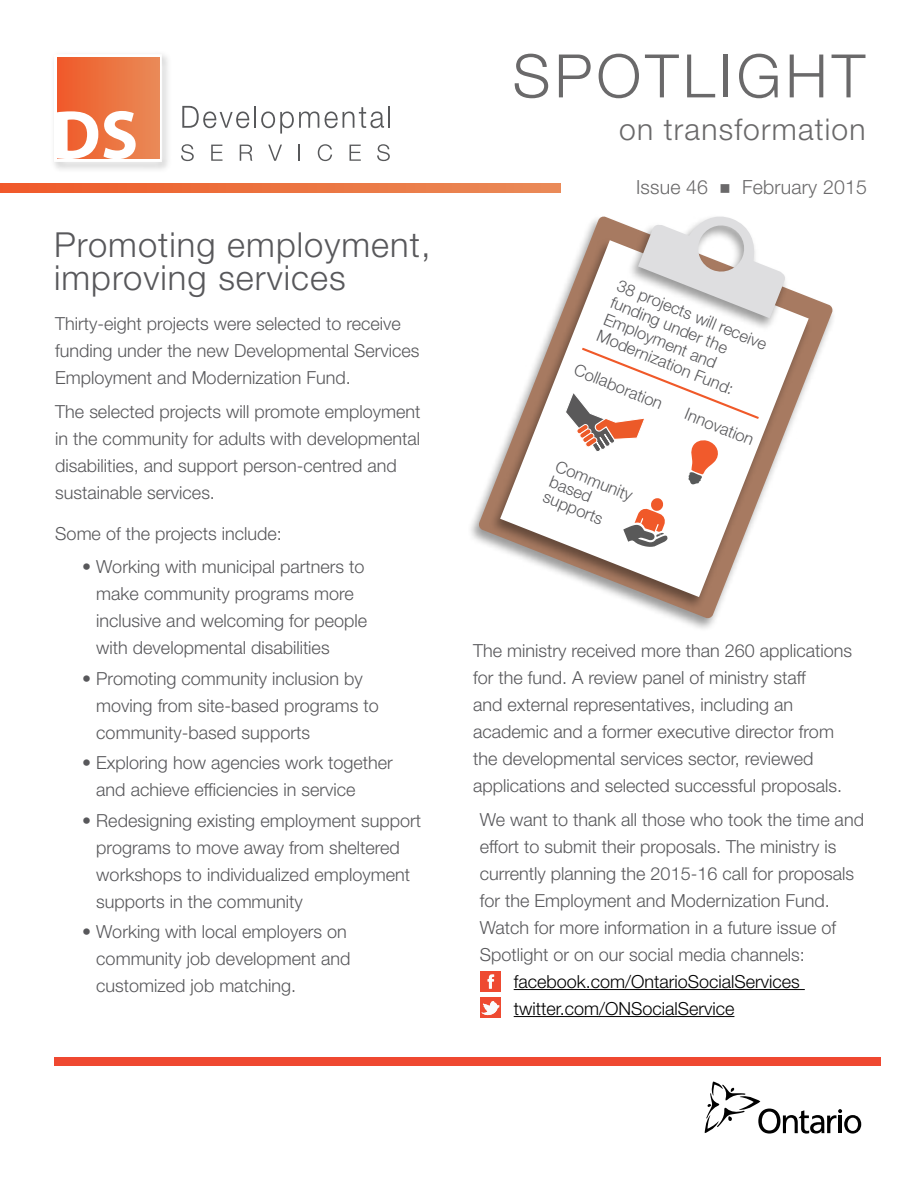
<style>
.page{position:relative;width:918px;height:1188px;background:#fff}
.page>*{position:absolute;margin:0;border:0;box-sizing:border-box;transform-origin:0 0}
.t1{font:300 60px "Helvetica Neue LT Std";letter-spacing:.07em;color:#6a696a}
.t2{font:300 34.5px/33px "Helvetica Neue LT Std";letter-spacing:.03em;color:#58585b}
.t3{font:300 30px "Helvetica Neue LT Std";letter-spacing:.04em;color:#6a696a}
.t4{font:300 19.5px "Helvetica Neue LT Std";letter-spacing:.01em;color:#6a696a}
.t5{font:300 18px/27px "Helvetica Neue LT Std";color:#58585b}
.t6{font:300 18px/27px "Helvetica Neue LT Std";color:#000}
.t7{font:300 16.5px/18px "Helvetica Neue LT Std";color:#58585b}
</style>
<div class="page">
<hr style="left:514px;top:989px;width:291px;height:1px;background:#000">
<hr style="left:514px;top:1016px;width:220px;height:1px;background:#000">
<svg style="left:57px;top:54px;width:105px;height:108px"></svg>
<svg style="left:182px;top:106px;width:67px;height:22px"></svg>
<hr style="left:254px;top:106px;width:2px;height:22px;background:#57585a">
<svg style="left:261px;top:111px;width:58px;height:23px"></svg>
<svg style="left:325px;top:106px;width:65px;height:22px"></svg>
<svg style="left:181px;top:144px;width:13px;height:17px"></svg>
<svg style="left:211px;top:145px;width:12px;height:16px"></svg>
<svg style="left:240px;top:145px;width:12px;height:16px"></svg>
<svg style="left:268px;top:145px;width:14px;height:16px"></svg>
<svg style="left:299px;top:145px;width:1px;height:16px"></svg>
<svg style="left:318px;top:144px;width:14px;height:17px"></svg>
<svg style="left:350px;top:145px;width:11px;height:16px"></svg>
<svg style="left:377px;top:144px;width:13px;height:17px"></svg>
<svg style="left:705px;top:1082px;width:156px;height:52px"></svg>
<svg style="left:0;top:184px;width:561px;height:8px;background:#ec7240"></svg>
<div style="left:54px;top:1057px;width:827px;height:9px;background:#ef4831"></div>
<svg style="left:478px;top:216px;width:355px;height:403px"></svg>
<div style="left:489px;top:238px;width:324px;height:372px;background:#000;opacity:.4"></div>
<svg style="left:500px;top:240px;width:309px;height:357px"></svg>
<div style="left:627px;top:214px;width:163px;height:118px;background:#000;opacity:.4"></div>
<svg style="left:638px;top:214px;width:149px;height:104px"></svg>
<svg style="left:623px;top:497px;width:45px;height:50px"></svg>
<svg style="left:564px;top:348px;width:195px;height:138px"></svg>
<svg style="left:480px;top:971px;width:20px;height:20px"></svg>
<svg style="left:480px;top:998px;width:20px;height:20px"></svg>
<h2 class="t2" style="left:54px;top:228px;width:378px">Promoting employment, improving services</h2>
<p class="t5" style="left:55px;top:310px;width:366px">Thirty-eight projects were selected to receive funding under the new Developmental Services<br>Employment and Modernization Fund.</p>
<p class="t5" style="left:55px;top:398px;width:367px">The selected projects will promote employment in the community for adults with developmental disabilities, and support person-centred and sustainable services.</p>
<p class="t5" style="left:55px;top:519px;width:228px">Some of the projects include:</p>
<p class="t5" style="left:96px;top:553px;width:272px;text-indent:-14px">• Working with municipal partners to make community programs more inclusive and welcoming for people with developmental disabilities</p>
<p class="t5" style="left:96px;top:665px;width:284px;text-indent:-14px">• Promoting community inclusion by moving from site-based programs to community-based supports</p>
<p class="t5" style="left:96px;top:749px;width:298px;text-indent:-14px">• Exploring how agencies work together and achieve efficiencies in service</p>
<p class="t5" style="left:96px;top:807px;width:326px;text-indent:-14px">• Redesigning existing employment support programs to move away from sheltered workshops to individualized employment supports in the community</p>
<p class="t5" style="left:96px;top:918px;width:256px;text-indent:-14px">• Working with local employers on community job development and customized job matching.</p>
<h1 class="t1" style="left:513px;top:39px;width:354px">SPOTLIGHT</h1>
<h3 class="t3" style="left:619px;top:111px;width:248px">on transformation</h3>
<p class="t4" style="left:636px;top:175px;width:232px">Issue 46 ■ February 2015</p>
<p class="t7" style="left:622px;top:276px;width:161px;rotate:22deg">38 projects will receive funding under the<br>Employment and<br>Modernization Fund:</p>
<p class="t7" style="left:579px;top:360px;width:95px;rotate:22deg">Collaboration</p>
<p class="t7" style="left:689px;top:404px;width:74px;rotate:22deg">Innovation</p>
<p class="t7" style="left:560px;top:457px;width:83px;line-height:16.5px;rotate:22deg">Community based supports</p>
<p class="t5" style="left:473px;top:637px;width:381px">The ministry received more than 260 applications for the fund. A review panel of ministry staff<br>and external representatives, including an academic and a former executive director from the developmental services sector, reviewed applications and selected successful proposals.</p>
<p class="t5" style="left:480px;top:805px;width:386px">We want to thank all those who took the time and effort to submit their proposals. The ministry is currently planning the 2015-16 call for proposals for the Employment and Modernization Fund.<br>Watch for more information in a future issue of Spotlight or on our social media channels:</p>
<p class="t6" style="left:514px;top:967px;width:288px">facebook.com/OntarioSocialServices twitter.com/ONSocialService</p>
</div>
